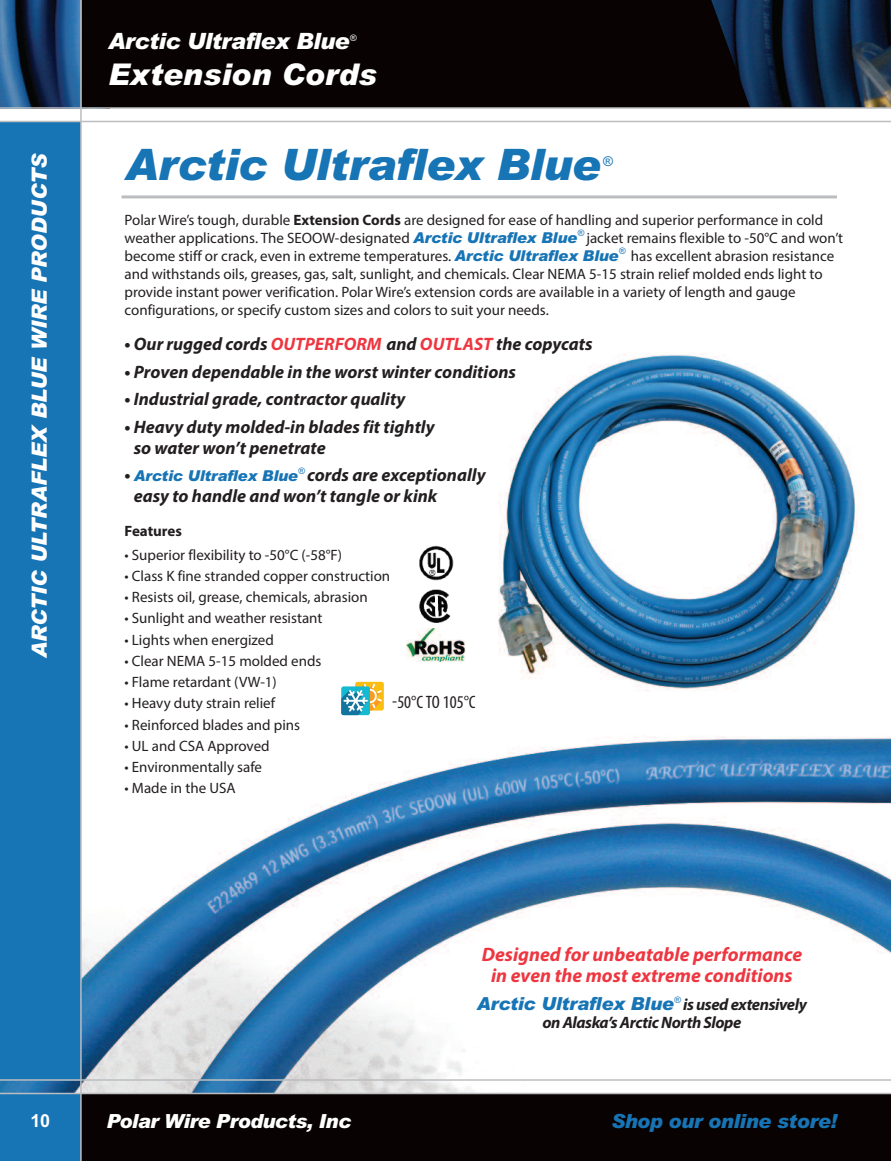
<style>
.page{position:relative;width:891px;height:1161px;background:#fff}
.page>*{position:absolute;margin:0;border:0;box-sizing:border-box;transform-origin:0 0}
.t1{font:italic 900 43.5px "Arial";letter-spacing:-.015em;color:#1774b5}
.t2{font:italic 900 30px "Arial";color:#fff}
.t3{font:italic 900 22.5px "Arial";letter-spacing:-.025em;color:#fff}
.t4{font:italic 900 21px "Arial";letter-spacing:-.005em;color:#fff}
.t5{font:italic 700 19.5px/21px "Myriad Pro";color:#ee3640;text-align:center}
.t6{font:italic 900 19.5px "Arial";letter-spacing:-.03em;color:#fff}
.t7{font:italic 900 19.5px "Arial";letter-spacing:-.02em;color:#1774b5}
.t8{font:italic 700 18px/21px "Myriad Pro";color:#231f20}
.t9{font:italic 900 18px "Arial";letter-spacing:-.015em;color:#1774b5}
.t10{font:condensed 18px "Myriad Pro";color:#231f20}
.t11{font:700 18px "Arial";color:#fff}
.t12{font:italic 700 16.5px "Myriad Pro";letter-spacing:-.025em;color:#231f20}
.t13{font:15px/18px "Myriad Pro";color:#231f20}
.t14{font:italic 900 15px "Arial";letter-spacing:-.015em;color:#1774b5}
.t15{font:700 15px "Myriad Pro";color:#231f20}
.t16{font:13.5px "Arial";color:#1774b5}
.t17{font:9px "Arial";color:#1774b5}
.t18{font:9px "Arial";color:#fff}
.s1{font-weight:700}
.s2{font-family:"Arial";font-weight:900;font-style:italic;color:#1774b5}
.s3{color:#ee3640}
.s4{font-family:"Myriad Pro";font-weight:700;font-size:18px;color:#231f20}
.s5{font-family:"Myriad Pro";font-weight:700;font-size:16.5px;color:#231f20}
</style>
<div class="page">
<img style="left:0;top:608px;width:891px;height:485px">
<div style="left:81px;top:1094px;width:810px;height:67px;background:#080302"></div>
<div style="left:0;top:1094px;width:81px;height:67px;background:#1774b5"></div>
<img style="left:750px;top:0;width:141px;height:107px">
<img style="left:0;top:0;width:80px;height:107px">
<img style="left:499px;top:354px;width:365px;height:351px">
<div style="left:82px;top:0;width:668px;height:107px;background:#080302"></div>
<img style="left:419px;top:546px;width:35px;height:35px">
<img style="left:419px;top:589px;width:33px;height:34px">
<svg style="left:407px;top:661px;width:59px;height:2px"></svg>
<img style="left:407px;top:628px;width:59px;height:33px">
<hr style="left:122px;top:195px;width:715px;height:3px;background:#bcbdc0">
<div style="left:355px;top:682px;width:29px;height:29px;background:#fdbe12;border-radius:2px"></div>
<svg style="left:341px;top:684px;width:41px;height:31px"></svg>
<div style="left:0;top:122px;width:81px;height:958px;background:#1774b5"></div>
<hr style="left:0;top:121px;width:891px;height:1px;background:#bcbdc0">
<hr style="left:0;top:107px;width:891px;height:2px;background:#bcbdc0">
<hr style="left:0;top:1079px;width:891px;height:2px;background:#bcbdc0">
<hr style="left:0;top:1093px;width:891px;height:1px;background:#bcbdc0">
<hr style="left:80px;top:0;width:2px;height:1161px;background:#bcbdc0">
<h3 class="t4" style="left:27px;top:658px;width:507px;rotate:-90deg">ARCTIC ULTRAFLEX BLUE WIRE PRODUCTS</h3>
<h3 class="t3" style="left:108px;top:28px;width:243px">Arctic Ultraflex Blue</h3>
<p class="t18" style="left:350px;top:33px;width:8px">®</p>
<h2 class="t2" style="left:108px;top:57px;width:270px">Extension Cords</h2>
<h1 class="t1" style="left:125px;top:139px;width:477px">Arctic Ultraflex Blue</h1>
<p class="t16" style="left:603px;top:154px;width:11px">®</p>
<p class="t13" style="left:124px;top:212px;width:700px">Polar Wire’s tough, durable <span class="s1">Extension Cords</span> are designed for ease of handling and superior performance in cold weather applications. The SEOOW-designated <span class="s2">Arctic Ultraflex Blue</span></p>
<p class="t17" style="left:578px;top:227px;width:8px">®</p>
<p class="t13" style="left:124px;top:230px;width:720px;text-indent:462px">jacket remains flexible to -50°C and won’t become stiff or crack, even in extreme temperatures. <span class="s2">Arctic Ultraflex Blue</span></p>
<p class="t17" style="left:619px;top:245px;width:8px">®</p>
<p class="t13" style="left:124px;top:248px;width:711px;text-indent:506px">has excellent abrasion resistance and withstands oils, greases, gas, salt, sunlight, and chemicals. Clear NEMA 5-15 strain relief molded ends light to provide instant power verification. Polar Wire’s extension cords are available in a variety of length and gauge configurations, or specify custom sizes and colors to suit your needs.</p>
<p class="t8" style="left:124px;top:335px;width:470px">• Our rugged cords <span class="s3">OUTPERFORM</span> and <span class="s3">OUTLAST</span> the copycats</p>
<p class="t8" style="left:124px;top:363px;width:393px">• Proven dependable in the worst winter conditions</p>
<p class="t8" style="left:125px;top:390px;width:282px">• Industrial grade, contractor quality</p>
<p class="t8" style="left:134px;top:418px;width:303px;text-indent:-9px">• Heavy duty molded-in blades fit tightly so water won’t penetrate</p>
<p class="t14" style="left:125px;top:467px;width:175px"><span class="s4">•</span> Arctic Ultraflex Blue</p>
<p class="t8" style="left:134px;top:466px;width:353px;text-indent:165px"><sup>®</sup> cords are exceptionally easy to handle and won’t tangle or kink</p>
<p class="t15" style="left:124px;top:526px;width:59px">Features</p>
<p class="t13" style="left:124px;top:547px;width:219px">• Superior flexibility to -50°C (-58°F)</p>
<p class="t13" style="left:125px;top:568px;width:267px">• Class K fine stranded copper construction</p>
<p class="t13" style="left:124px;top:589px;width:245px">• Resists oil, grease, chemicals, abrasion</p>
<p class="t13" style="left:124px;top:610px;width:199px">• Sunlight and weather resistant</p>
<p class="t13" style="left:125px;top:632px;width:151px">• Lights when energized</p>
<p class="t13" style="left:125px;top:653px;width:199px">• Clear NEMA 5-15 molded ends</p>
<p class="t13" style="left:125px;top:674px;width:154px">• Flame retardant (VW-1)</p>
<p class="t13" style="left:125px;top:695px;width:152px">• Heavy duty strain relief</p>
<p class="t13" style="left:125px;top:717px;width:177px">• Reinforced blades and pins</p>
<p class="t13" style="left:125px;top:738px;width:147px">• UL and CSA Approved</p>
<p class="t13" style="left:125px;top:759px;width:139px">• Environmentally safe</p>
<p class="t13" style="left:125px;top:780px;width:113px">• Made in the USA</p>
<p class="t10" style="left:392px;top:696px;width:85px">-50°CTO 105°C</p>
<p class="t11" style="left:31px;top:1110px;width:21px">10</p>
<h3 class="t5" style="left:482px;top:945px;width:322px">Designed for unbeatable performance in even the most extreme conditions</h3>
<p class="t9" style="left:477px;top:994px;width:332px">Arctic Ultraflex Blue<sup>®</sup> <span class="s5">is used extensively</span></p>
<p class="t12" style="left:542px;top:1017px;width:201px">on Alaska’s Arctic North Slope</p>
<h3 class="t6" style="left:106px;top:1110px;width:246px">Polar Wire Products, Inc</h3>
<h3 class="t7" style="left:611px;top:1110px;width:227px">Shop our online store!</h3>
</div>
